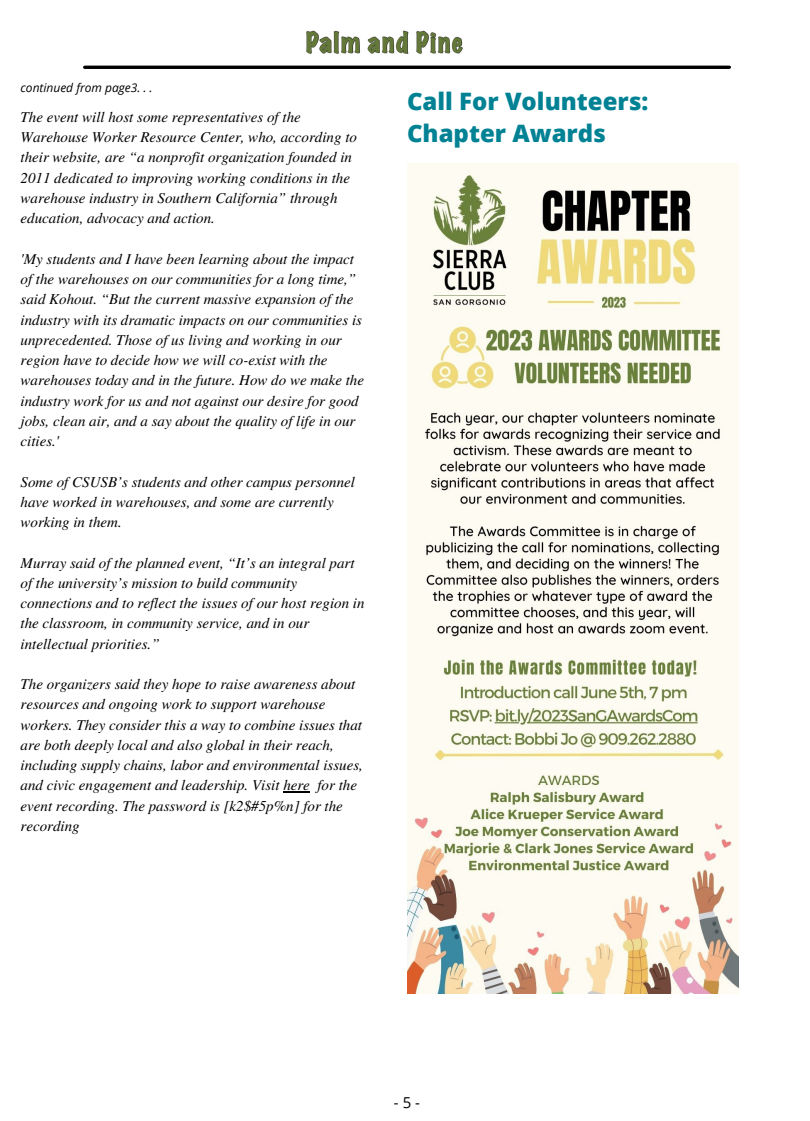
<style>
.page{position:relative;width:810px;height:1121px;background:#fff}
.page>*{position:absolute;margin:0;border:0;box-sizing:border-box;transform-origin:0 0}
.t1{font:800 24px "Open Sans";color:#008294}
.t2{font:italic 15px/20.2px "Te X Gyre Termes";color:#000}
.t3{font:15px "Open Sans";color:#000}
.t4{font:italic 12px "Open Sans";color:#000}
</style>
<div class="page">
<hr style="left:85px;top:66px;width:644px;height:3px;background:#000">
<img style="left:306px;top:30px;width:157px;height:24px">
<img style="left:407px;top:164px;width:332px;height:829px">
<svg style="left:283px;top:791px;width:27px;height:1px"></svg>
<p class="t4" style="left:21px;top:79px;width:134px">continued from page3. . .</p>
<p class="t2" style="left:21px;top:106px;width:338px">The event will host some representatives of the Warehouse Worker Resource Center, who, according to their website, are “a nonprofit organization founded in 2011 dedicated to improving working conditions in the warehouse industry in Southern California” through education, advocacy and action.</p>
<p class="t2" style="left:21px;top:248px;width:345px">'My students and I have been learning about the impact of the warehouses on our communities for a long time,” said Kohout. “But the current massive expansion of the industry with its dramatic impacts on our communities is unprecedented. Those of us living and working in our region have to decide how we will co-exist with the warehouses today and in the future. How do we make the industry work for us and not against our desire for good jobs, clean air, and a say about the quality of life in our cities.'</p>
<p class="t2" style="left:21px;top:470px;width:336px">Some of CSUSB’s students and other campus personnel have worked in warehouses, and some are currently working in them.</p>
<p class="t2" style="left:21px;top:551px;width:346px">Murray said of the planned event, “It’s an integral part of the university’s mission to build community connections and to reflect the issues of our host region in the classroom, in community service, and in our intellectual priorities.”</p>
<p class="t2" style="left:21px;top:673px;width:344px">The organizers said they hope to raise awareness about resources and ongoing work to support warehouse workers. They consider this a way to combine issues that are both deeply local and also global in their reach, including supply chains, labor and environmental issues, and civic engagement and leadership. Visit here for the event recording. The password is [k2$#5p%n] for the recording</p>
<p class="t1" style="left:407px;top:84px;width:243px">Call For Volunteers:</p>
<p class="t1" style="left:407px;top:117px;width:201px">Chapter Awards</p>
<p class="t3" style="left:394px;top:1091px;width:28px">- 5 -</p>
</div>
